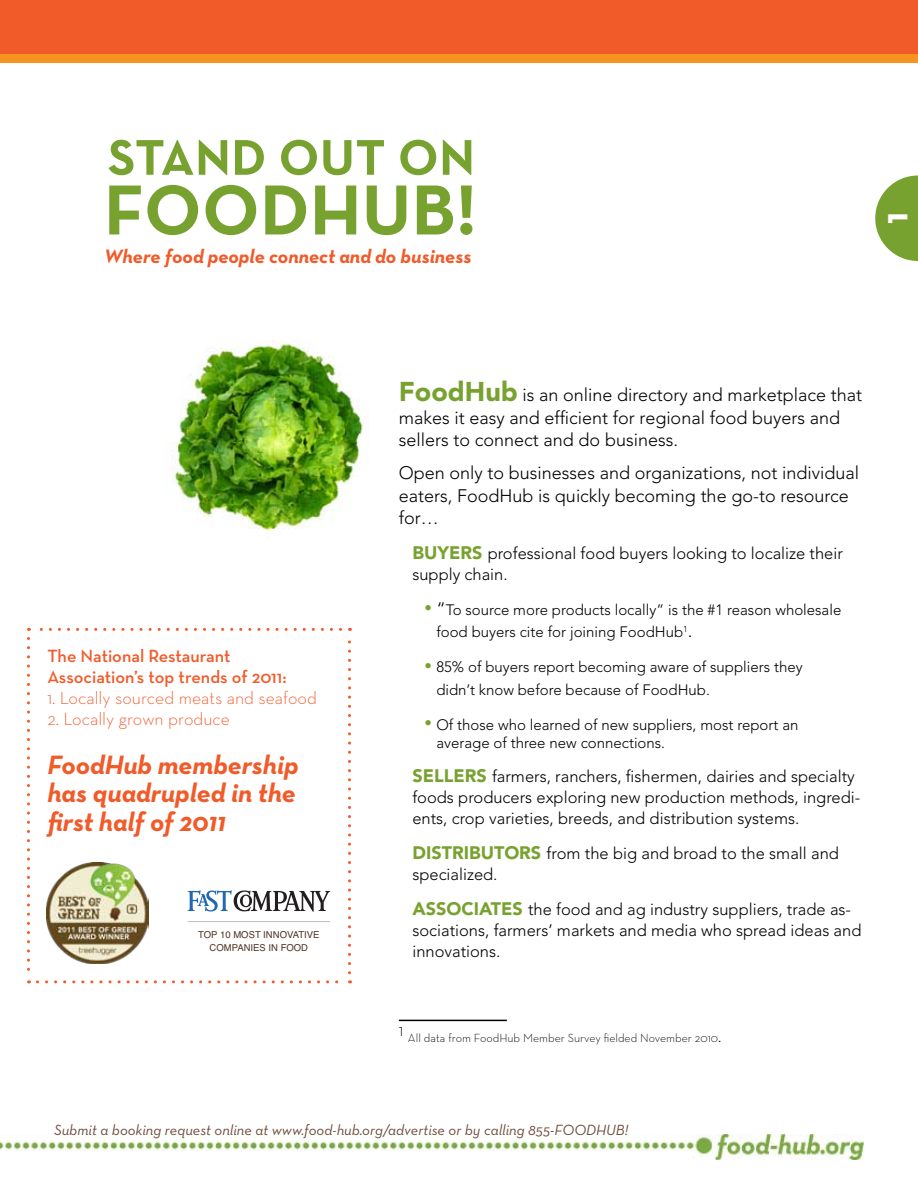
<style>
.page{position:relative;width:918px;height:1188px;background:#fff}
.page>*{position:absolute;margin:0;border:0;box-sizing:border-box;transform-origin:0 0}
.t1{font:700 72px "Neutraface Text";letter-spacing:.005em;color:#78a22f}
.t2{font:700 51px "Neutraface Text";letter-spacing:.01em;color:#78a22f}
.t3{font:700 36.75px "Neutraface Text";color:#fff}
.t4{font:italic 700 27px/28.5px "Neutraface Text";color:#f15a29;text-align:justify}
.t5{font:italic 700 19.65px "Neutraface Text";color:#f15a29}
.t6{font:300 18px/22.5px "Avenir";color:#000}
.t7{font:300 18px "Neutraface Text";color:#f15a29}
.t8{font:600 18px/21px "Neutraface Text";color:#f15a29}
.t9{font:300 16.5px/21px "Avenir";color:#000}
.t10{font:300 15px/22.5px "Avenir";color:#000}
.t11{font:italic 15px "Neutraface Text";color:#6e4a3a}
.t12{font:300 12px "Neutraface Text";color:#000}
.t13{font:9.45px/12.6px "Helvetica";color:#503525;text-align:center}
.s1{font-weight:900;font-size:27px;color:#78a22f}
.s2{font-weight:900;font-size:18px;color:#78a22f}
.s3{font-weight:900;color:#78a22f}
.s4{font-size:18px}
</style>
<div class="page">
<img style="left:0;top:1134px;width:864px;height:26px">
<div style="left:0;top:0;width:918px;height:54px;background:#f15a29"></div>
<div style="left:0;top:54px;width:918px;height:9px;background:#f79321"></div>
<hr style="left:399px;top:1020px;width:108px;height:1px;background:#000">
<img style="left:162px;top:343px;width:202px;height:188px">
<svg style="left:875px;top:176px;width:43px;height:85px"></svg>
<img style="left:47px;top:863px;width:101px;height:101px">
<hr style="left:188px;top:921px;width:142px;height:1px;background:#c5bcb7">
<svg style="left:188px;top:890px;width:142px;height:22px"></svg>
<svg style="left:27px;top:638px;width:3px;height:345px"></svg>
<svg style="left:37px;top:980px;width:314px;height:3px"></svg>
<svg style="left:348px;top:628px;width:3px;height:345px"></svg>
<svg style="left:29px;top:628px;width:312px;height:3px"></svg>
<h2 class="t2" style="left:108px;top:125px;width:368px">STAND OUT ON</h2>
<h1 class="t1" style="left:104px;top:164px;width:374px">FOODHUB!</h1>
<p class="t5" style="left:104px;top:244px;width:369px">Where food people connect and do business</p>
<h3 class="t3" style="left:872px;top:224px;width:14px;rotate:-90deg">1</h3>
<p class="t8" style="left:47px;top:645px;width:241px">The National Restaurant<br>Association’s top trends of 2011:</p>
<p class="t7" style="left:47px;top:687px;width:271px">1. Locally sourced meats and seafood</p>
<p class="t7" style="left:47px;top:708px;width:184px">2. Locally grown produce</p>
<h3 class="t4" style="left:47px;top:750px;width:253px">FoodHub membership has quadrupled in the first half of 2011</h3>
<p class="t13" style="left:198px;top:929px;width:123px">TOP 10 MOST INNOVATIVE<br>COMPANIES IN FOOD</p>
<p class="t6" style="left:399px;top:384px;width:465px"><span class="s1">FoodHub</span> is an online directory and marketplace that makes it easy and efficient for regional food buyers and sellers to connect and do business.</p>
<p class="t6" style="left:399px;top:462px;width:462px">Open only to businesses and organizations, not individual eaters, FoodHub is quickly becoming the go-to resource for…</p>
<p class="t9" style="left:412px;top:543px;width:432px"><span class="s2">BUYERS</span> professional food buyers looking to localize their supply chain.</p>
<p class="t10" style="left:436px;top:598px;width:406px;text-indent:-12px"><span class="s3">•</span> <span class="s4">“</span>To source more products locally” is the #1 reason wholesale food buyers cite for joining FoodHub<sup>1</sup><span class="s4">.</span></p>
<p class="t10" style="left:436px;top:656px;width:368px;text-indent:-12px"><span class="s3">•</span> 85% of buyers report becoming aware of suppliers they didn’t know before because of FoodHub.</p>
<p class="t10" style="left:436px;top:715px;width:364px;line-height:18px;text-indent:-12px"><span class="s3">•</span> Of those who learned of new suppliers, most report an average of three new connections.</p>
<p class="t9" style="left:412px;top:766px;width:449px"><span class="s2">SELLERS</span> farmers, ranchers, fishermen, dairies and specialty foods producers exploring new production methods, ingredi&shy;ents, crop varieties, breeds, and distribution systems.</p>
<p class="t9" style="left:412px;top:843px;width:428px"><span class="s2">DISTRIBUTORS</span> from the big and broad to the small and specialized.</p>
<p class="t9" style="left:412px;top:899px;width:451px"><span class="s2">ASSOCIATES</span> the food and ag industry suppliers, trade as&shy;sociations, farmers’ markets and media who spread ideas and innovations.</p>
<p class="t12" style="left:399px;top:1030px;width:324px"><sup>1</sup> All data from FoodHub Member Survey fielded November 2010<span class="s4">.</span></p>
<p class="t11" style="left:54px;top:1121px;width:576px">Submit a booking request online at www.food-hub.org/advertise or by calling 855-FOODHUB!</p>
</div>
